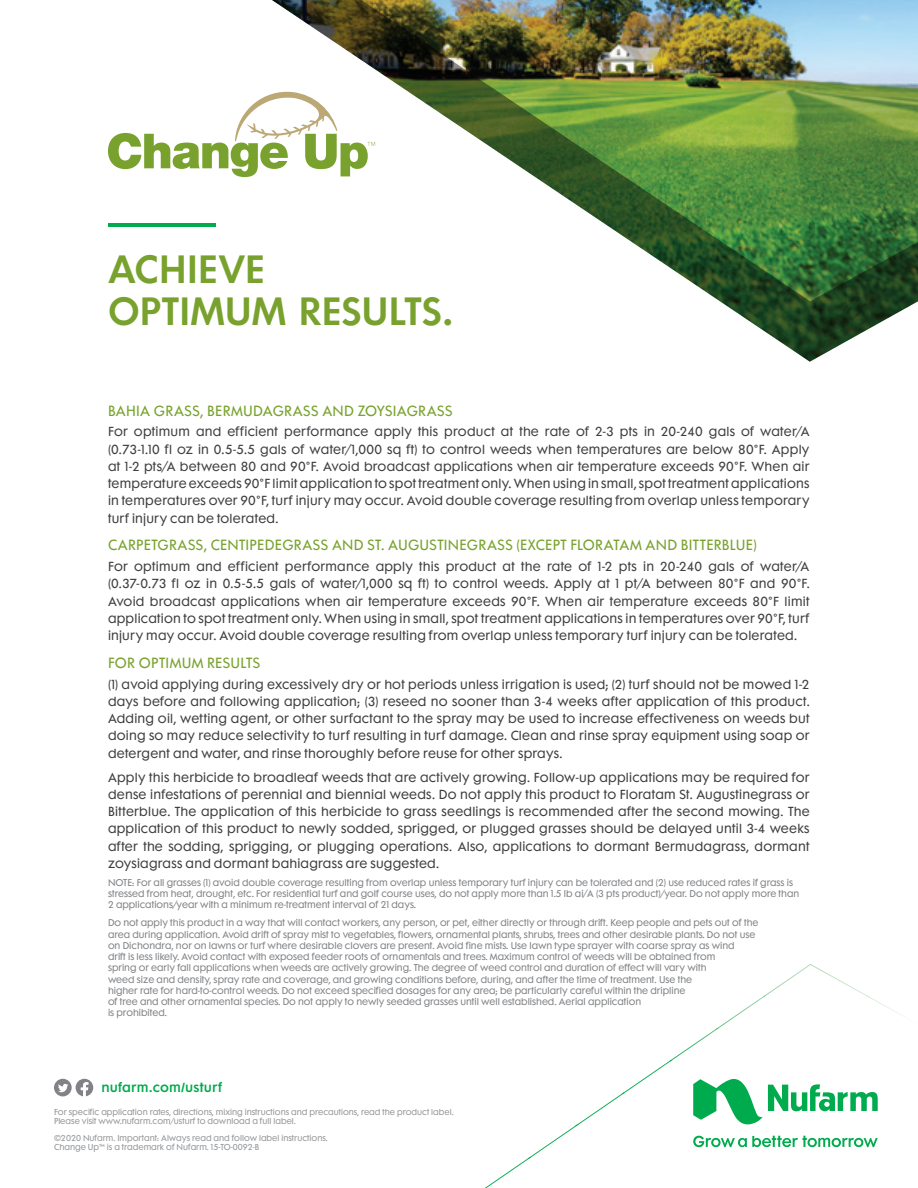
<style>
.page{position:relative;width:918px;height:1188px;background:#fff}
.page>*{position:absolute;margin:0;border:0;box-sizing:border-box;transform-origin:0 0}
.t1{font:600 36px/42px "Futura Maxi Std";letter-spacing:-.01em;color:#78a22d}
.Paragraph_Style_2{font:13.5px "Futura Maxi Std";letter-spacing:.025em;color:#78a22d}
.Paragraph_Style_2-2{font:12px/17.2px "Futura Maxi Std";letter-spacing:.02em;color:#3e3e3f;text-align:justify}
.t2{font:600 12px "Futura Maxi Std";letter-spacing:.02em;color:#00ab4d}
.Paragraph_Style_2-3{font:9px/11.2px "Futura Maxi Std";color:#808285}
.t3{font:7.8px/9.4px "Futura Maxi Std";color:#939598}
</style>
<div class="page">
<img style="left:272px;top:0;width:646px;height:362px">
<hr style="left:108px;top:224px;width:108px;height:3px;background:#00ab4d">
<svg style="left:108px;top:92px;width:267px;height:85px"></svg>
<img style="left:717px;top:996px;width:47px;height:32px">
<img style="left:869px;top:997px;width:36px;height:20px">
<img style="left:671px;top:1028px;width:48px;height:33px">
<img style="left:763px;top:964px;width:107px;height:33px">
<img style="left:623px;top:1060px;width:49px;height:33px">
<img style="left:576px;top:1093px;width:49px;height:32px">
<img style="left:530px;top:1125px;width:48px;height:33px">
<img style="left:485px;top:1157px;width:46px;height:31px">
<svg style="left:693px;top:1079px;width:185px;height:68px"></svg>
<div style="left:54px;top:1079px;width:18px;height:17px;background:#808285;border-radius:50%"></div>
<svg style="left:58px;top:1084px;width:10px;height:8px"></svg>
<svg style="left:76px;top:1079px;width:17px;height:17px"></svg>
<p class="t1" style="left:108px;top:248px;width:348px">ACHIEVE<br>OPTIMUM RESULTS.</p>
<p class="Paragraph_Style_2" style="left:108px;top:402px;width:346px">BAHIA GRASS, BERMUDAGRASS AND ZOYSIAGRASS</p>
<p class="Paragraph_Style_2-2" style="left:108px;top:423px;width:703px">For optimum and efficient performance apply this product at the rate of 2-3 pts in 20-240 gals of water/A (0.73-1.10 fl oz in 0.5-5.5 gals of water/1,000 sq ft) to control weeds when temperatures are below 80°F. Apply at 1-2 pts/A between 80 and 90°F. Avoid broadcast applications when air temperature exceeds 90°F. When air temperature exceeds 90°F limit application to spot treatment only. When using in small, spot treatment applications in temperatures over 90°F, turf injury may occur. Avoid double coverage resulting from overlap unless temporary turf injury can be tolerated.</p>
<p class="Paragraph_Style_2" style="left:108px;top:537px;width:650px">CARPETGRASS, CENTIPEDEGRASS AND ST. AUGUSTINEGRASS (EXCEPT FLORATAM AND BITTERBLUE)</p>
<p class="Paragraph_Style_2-2" style="left:108px;top:558px;width:703px">For optimum and efficient performance apply this product at the rate of 1-2 pts in 20-240 gals of water/A (0.37-0.73 fl oz in 0.5-5.5 gals of water/1,000 sq ft) to control weeds. Apply at 1 pt/A between 80°F and 90°F.<br>Avoid broadcast applications when air temperature exceeds 90°F. When air temperature exceeds 80°F limit application to spot treatment only. When using in small, spot treatment applications in temperatures over 90°F, turf injury may occur. Avoid double coverage resulting from overlap unless temporary turf injury can be tolerated.</p>
<p class="Paragraph_Style_2" style="left:108px;top:654px;width:154px">FOR OPTIMUM RESULTS</p>
<p class="Paragraph_Style_2-2" style="left:108px;top:676px;width:703px">(1) avoid applying during excessively dry or hot periods unless irrigation is used; (2) turf should not be mowed 1-2 days before and following application; (3) reseed no sooner than 3-4 weeks after application of this product.<br>Adding oil, wetting agent, or other surfactant to the spray may be used to increase effectiveness on weeds but doing so may reduce selectivity to turf resulting in turf damage. Clean and rinse spray equipment using soap or detergent and water, and rinse thoroughly before reuse for other sprays.</p>
<p class="Paragraph_Style_2-2" style="left:108px;top:769px;width:703px">Apply this herbicide to broadleaf weeds that are actively growing. Follow-up applications may be required for dense infestations of perennial and biennial weeds. Do not apply this product to Floratam St. Augustinegrass or Bitterblue. The application of this herbicide to grass seedlings is recommended after the second mowing. The application of this product to newly sodded, sprigged, or plugged grasses should be delayed until 3-4 weeks after the sodding, sprigging, or plugging operations. Also, applications to dormant Bermudagrass, dormant zoysiagrass and dormant bahiagrass are suggested.</p>
<p class="Paragraph_Style_2-3" style="left:108px;top:877px;width:693px">NOTE: For all grasses (1) avoid double coverage resulting from overlap unless temporary turf injury can be tolerated and (2) use reduced rates if grass is stressed from heat, drought, etc. For residential turf and golf course uses, do not apply more than 1.5 lb ai/A (3 pts product)/year. Do not apply more than<br>2 applications/year with a minimum re-treatment interval of 21 days.</p>
<p class="Paragraph_Style_2-3" style="left:108px;top:917px;width:652px">Do not apply this product in a way that will contact workers, any person, or pet, either directly or through drift. Keep people and pets out of the area during application. Avoid drift of spray mist to vegetables, flowers, ornamental plants, shrubs, trees and other desirable plants. Do not use on Dichondra, nor on lawns or turf where desirable clovers are present. Avoid fine mists. Use lawn type sprayer with coarse spray as wind<br>drift is less likely. Avoid contact with exposed feeder roots of ornamentals and trees. Maximum control of weeds will be obtained from<br>spring or early fall applications when weeds are actively growing. The degree of weed control and duration of effect will vary with<br>weed size and density, spray rate and coverage, and growing conditions before, during, and after the time of treatment. Use the<br>higher rate for hard-to-control weeds. Do not exceed specified dosages for any area; be particularly careful within the dripline<br>of tree and other ornamental species. Do not apply to newly seeded grasses until well established. Aerial application<br>is prohibited.</p>
<p class="t2" style="left:101px;top:1079px;width:122px">nufarm.com/usturf</p>
<p class="t3" style="left:54px;top:1107px;width:401px">For specific application rates, directions, mixing instructions and precautions, read the product label.<br>Please visit www.nufarm.com/usturf to download a full label.</p>
<p class="t3" style="left:54px;top:1133px;width:275px">©2020 Nufarm. Important: Always read and follow label instructions.<br>Change Up™ is a trademark of Nufarm. 15-TO-0092-B</p>
</div>
